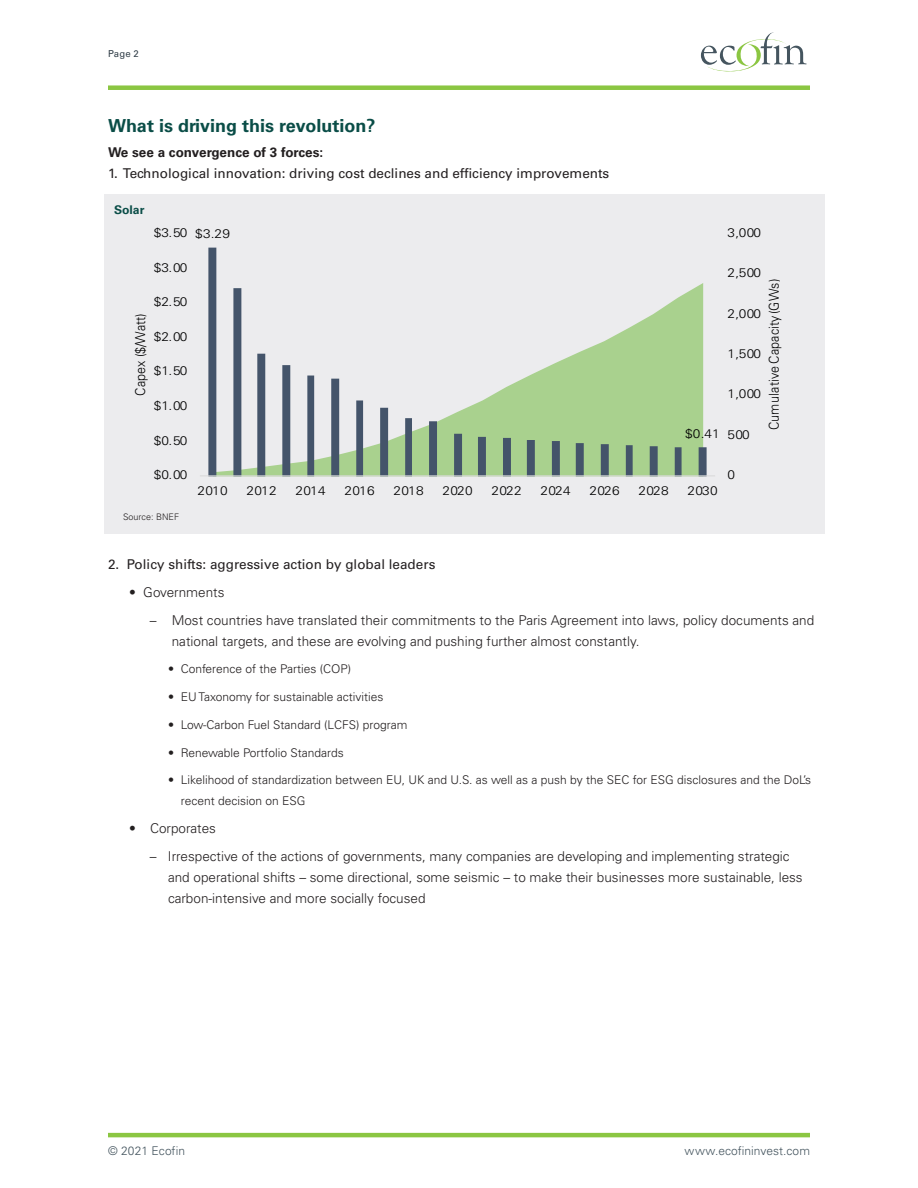
<style>
.page{position:relative;width:918px;height:1188px;background:#fff}
.page>*{position:absolute;margin:0;border:0;box-sizing:border-box;transform-origin:0 0}
.t1{font:700 18px "Univers LT Std";color:#0a4d47}
.t2{font:300 13.65px "Univers LT Std";color:#000;scale:.91 1}
.t3{font:300 13.5px/21px "Univers LT Std";color:#231f20}
.t4{font:13.5px "Univers LT Std";color:#231f20}
.t5{font:700 13.5px "Univers LT Std";color:#231f20}
.t6{font:300 12.45px "Univers LT Std";letter-spacing:.025em;color:#000;scale:1.09 1}
.t7{font:300 12px/21px "Univers LT Std";color:#231f20}
.t8{font:300 12px "Univers LT Std";letter-spacing:.005em;color:#45555f}
.SUB_1{font:700 12px "Univers LT Std";color:#0a4d47}
.t9{font:9.6px "Univers LT Std";color:#313e48}
.t10{font:300 9px "Univers LT Std";color:#231f20}
</style>
<div class="page">
<div style="left:108px;top:85px;width:702px;height:5px;background:#8bc642"></div>
<hr style="left:108px;top:1133px;width:702px;height:4px;background:#8bc642">
<svg style="left:701px;top:32px;width:106px;height:40px"></svg>
<div style="left:105px;top:194px;width:720px;height:339px;background:#ececee"></div>
<svg style="left:208px;top:248px;width:499px;height:227px"></svg>
<hr style="left:200px;top:475px;width:515px;height:1px;background:#d9d9d9">
<p class="t9" style="left:108px;top:48px;width:32px">Page 2</p>
<p class="t1" style="left:108px;top:115px;width:269px">What is driving this revolution?</p>
<p class="t5" style="left:108px;top:144px;width:217px">We see a convergence of 3 forces:</p>
<p class="t4" style="left:108px;top:165px;width:503px">1. Technological innovation: driving cost declines and efficiency improvements</p>
<p class="SUB_1" style="left:114px;top:202px;width:32px">Solar</p>
<p class="t6" style="left:154px;top:225px;width:32px">$3.50</p>
<p class="t6" style="left:195px;top:226px;width:33px">$3.29</p>
<p class="t6" style="left:154px;top:260px;width:32px">$3.00</p>
<p class="t6" style="left:154px;top:294px;width:32px">$2.50</p>
<p class="t2" style="left:132px;top:396px;width:92px;rotate:-90deg">Capex ($/Watt)</p>
<p class="t6" style="left:154px;top:329px;width:32px">$2.00</p>
<p class="t6" style="left:154px;top:364px;width:32px">$1.50</p>
<p class="t6" style="left:154px;top:398px;width:32px">$1.00</p>
<p class="t6" style="left:154px;top:433px;width:32px">$0.50</p>
<p class="t6" style="left:685px;top:426px;width:33px">$0.41</p>
<p class="t6" style="left:154px;top:467px;width:32px">$0.00</p>
<p class="t10" style="left:123px;top:511px;width:58px">Source: BNEF</p>
<p class="t6" style="left:198px;top:483px;width:29px">2010</p>
<p class="t6" style="left:246px;top:483px;width:29px">2012</p>
<p class="t6" style="left:295px;top:483px;width:29px">2014</p>
<p class="t6" style="left:344px;top:483px;width:29px">2016</p>
<p class="t6" style="left:393px;top:483px;width:29px">2018</p>
<p class="t6" style="left:442px;top:483px;width:29px">2020</p>
<p class="t6" style="left:491px;top:483px;width:29px">2022</p>
<p class="t6" style="left:540px;top:483px;width:29px">2024</p>
<p class="t6" style="left:589px;top:483px;width:29px">2026</p>
<p class="t6" style="left:638px;top:483px;width:29px">2028</p>
<p class="t6" style="left:687px;top:483px;width:29px">2030</p>
<p class="t6" style="left:727px;top:225px;width:32px">3,000</p>
<p class="t6" style="left:727px;top:265px;width:32px">2,500</p>
<p class="t6" style="left:727px;top:306px;width:32px">2,000</p>
<p class="t6" style="left:727px;top:346px;width:32px">1,500</p>
<p class="t6" style="left:727px;top:387px;width:32px">1,000</p>
<p class="t6" style="left:727px;top:427px;width:22px">500</p>
<p class="t2" style="left:766px;top:430px;width:168px;rotate:-90deg">Cumulative Capacity (GWs)</p>
<p class="t6" style="left:727px;top:467px;width:8px">0</p>
<p class="t4" style="left:108px;top:556px;width:329px">2. Policy shifts: aggressive action by global leaders</p>
<p class="t3" style="left:129px;top:582px;width:97px">• Governments</p>
<p class="t3" style="left:172px;top:609px;width:644px;text-indent:-22px">– Most countries have translated their commitments to the Paris Agreement into laws, policy documents and national targets, and these are evolving and pushing further almost constantly.</p>
<p class="t7" style="left:168px;top:659px;width:185px">• Conference of the Parties (COP)</p>
<p class="t7" style="left:168px;top:686px;width:217px">• EU Taxonomy for sustainable activities</p>
<p class="t7" style="left:168px;top:714px;width:241px">• Low-Carbon Fuel Standard (LCFS) program</p>
<p class="t7" style="left:168px;top:742px;width:177px">• Renewable Portfolio Standards</p>
<p class="t7" style="left:181px;top:770px;width:632px;text-indent:-13px">• Likelihood of standardization between EU, UK and U.S. as well as a push by the SEC for ESG disclosures and the DoL’s recent decision on ESG</p>
<p class="t3" style="left:129px;top:818px;width:89px">• Corporates</p>
<p class="t3" style="left:168px;top:846px;width:636px;text-indent:-18px">– Irrespective of the actions of governments, many companies are developing and implementing strategic and operational shifts – some directional, some seismic – to make their businesses more sustainable, less carbon-intensive and more socially focused</p>
<p class="t8" style="left:108px;top:1144px;width:79px">© 2021 Ecofin</p>
<p class="t8" style="left:685px;top:1144px;width:127px">www.ecofininvest.com</p>
</div>
